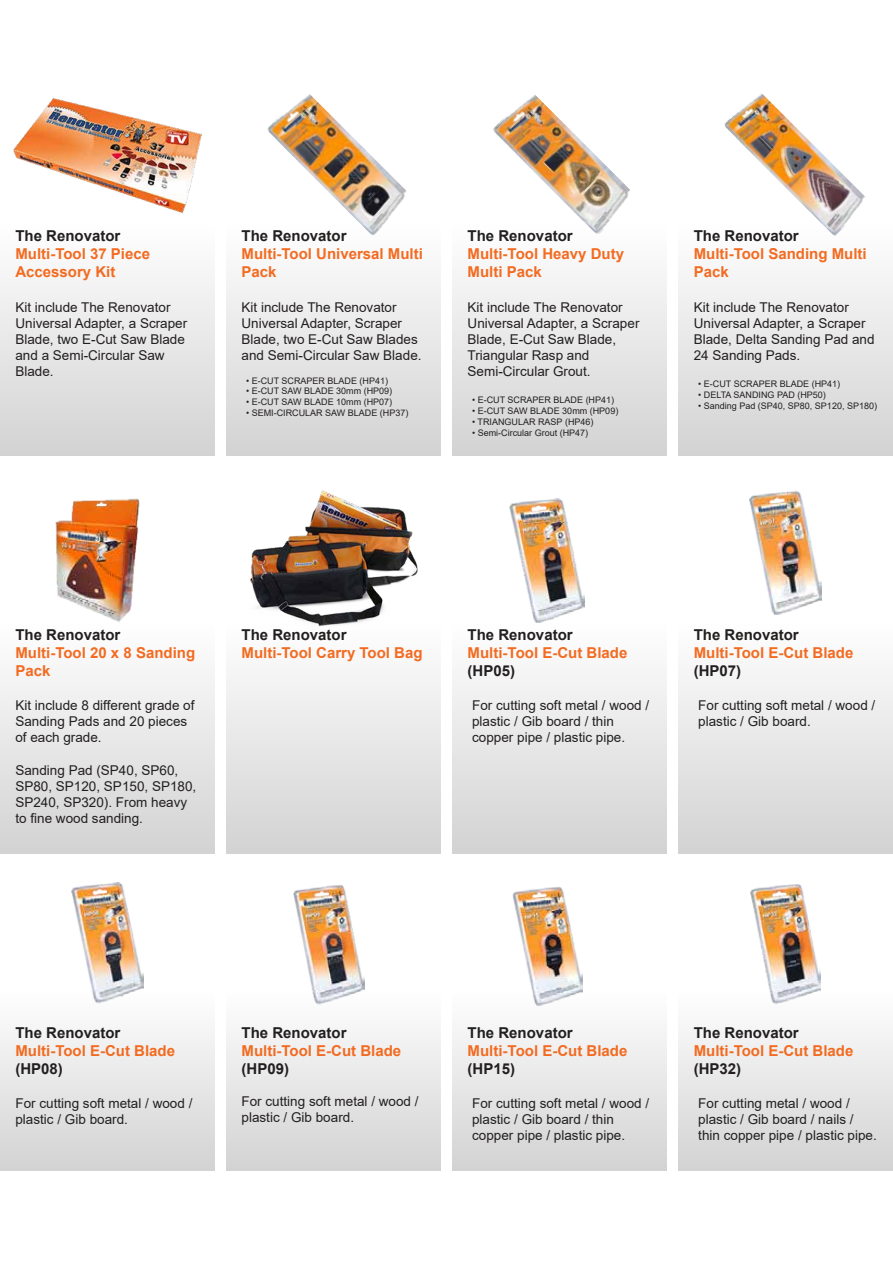
<style>
.page{position:relative;width:893px;height:1263px;background:#fff}
.page>*{position:absolute;margin:0;border:0;box-sizing:border-box;transform-origin:0 0}
.t1{font:700 15px/18px "Arial";color:#f26b21}
.t2{font:700 15px "Arial";color:#221f1f}
.t3{font:700 15px "Arial";color:#231f20}
.t4{font:13.5px/16.2px "Arial";color:#221f1f}
.t5{font:9px "Arial";color:#221f1f}
</style>
<div class="page">
<div style="left:0;top:87px;width:215px;height:368px;background:linear-gradient(to bottom,#fff,#d9d9d9)"></div>
<img style="left:12px;top:97px;width:191px;height:118px">
<div style="left:226px;top:87px;width:215px;height:368px;background:linear-gradient(to bottom,#fff,#d9d9d9)"></div>
<div style="left:452px;top:87px;width:215px;height:368px;background:linear-gradient(to bottom,#fff,#d9d9d9)"></div>
<div style="left:678px;top:87px;width:215px;height:368px;background:linear-gradient(to bottom,#fff,#d9d9d9)"></div>
<div style="left:0;top:485px;width:215px;height:368px;background:linear-gradient(to bottom,#fff,#d9d9d9)"></div>
<div style="left:226px;top:485px;width:215px;height:368px;background:linear-gradient(to bottom,#fff,#d9d9d9)"></div>
<div style="left:452px;top:485px;width:215px;height:368px;background:linear-gradient(to bottom,#fff,#d9d9d9)"></div>
<div style="left:678px;top:485px;width:215px;height:368px;background:linear-gradient(to bottom,#fff,#d9d9d9)"></div>
<img style="left:266px;top:90px;width:146px;height:146px">
<img style="left:53px;top:495px;width:92px;height:128px">
<img style="left:248px;top:490px;width:171px;height:136px">
<img style="left:492px;top:91px;width:145px;height:145px">
<img style="left:510px;top:498px;width:75px;height:125px">
<img style="left:749px;top:490px;width:73px;height:125px">
<div style="left:0;top:883px;width:215px;height:287px;background:linear-gradient(to bottom,#fff,#d9d9d9)"></div>
<div style="left:226px;top:883px;width:215px;height:287px;background:linear-gradient(to bottom,#fff,#d9d9d9)"></div>
<div style="left:452px;top:883px;width:215px;height:287px;background:linear-gradient(to bottom,#fff,#d9d9d9)"></div>
<div style="left:678px;top:883px;width:215px;height:287px;background:linear-gradient(to bottom,#fff,#d9d9d9)"></div>
<img style="left:71px;top:883px;width:72px;height:121px">
<img style="left:294px;top:883px;width:70px;height:121px">
<img style="left:512px;top:884px;width:70px;height:122px">
<img style="left:751px;top:883px;width:69px;height:121px">
<img style="left:723px;top:90px;width:147px;height:146px">
<p class="t2" style="left:15px;top:226px;width:107px">The Renovator</p>
<p class="t1" style="left:15px;top:245px;width:136px">Multi-Tool 37 Piece<br>Accessory Kit</p>
<p class="t4" style="left:15px;top:299px;width:173px">Kit include The Renovator<br>Universal Adapter, a Scraper<br>Blade, two E-Cut Saw Blade and a Semi-Circular Saw<br>Blade.</p>
<p class="t2" style="left:242px;top:226px;width:107px">The Renovator</p>
<p class="t1" style="left:242px;top:245px;width:183px">Multi-Tool Universal Multi<br>Pack</p>
<p class="t4" style="left:242px;top:299px;width:182px">Kit include The Renovator<br>Universal Adapter, Scraper<br>Blade, two E-Cut Saw Blades and Semi-Circular Saw Blade.</p>
<p class="t5" style="left:246px;top:374px;width:144px">• E-CUT SCRAPER BLADE (HP41)</p>
<p class="t5" style="left:246px;top:385px;width:148px">• E-CUT SAW BLADE 30mm (HP09)</p>
<p class="t5" style="left:246px;top:396px;width:148px">• E-CUT SAW BLADE 10mm (HP07)</p>
<p class="t5" style="left:246px;top:407px;width:164px">• SEMI-CIRCULAR SAW BLADE (HP37)</p>
<p class="t2" style="left:468px;top:226px;width:107px">The Renovator</p>
<p class="t1" style="left:468px;top:245px;width:158px">Multi-Tool Heavy Duty<br>Multi Pack</p>
<p class="t4" style="left:468px;top:299px;width:173px">Kit include The Renovator<br>Universal Adapter, a Scraper<br>Blade, E-Cut Saw Blade,<br>Triangular Rasp and<br>Semi-Circular Grout.</p>
<p class="t5" style="left:472px;top:394px;width:144px">• E-CUT SCRAPER BLADE (HP41)</p>
<p class="t5" style="left:472px;top:405px;width:148px">• E-CUT SAW BLADE 30mm (HP09)</p>
<p class="t5" style="left:472px;top:416px;width:123px">• TRIANGULAR RASP (HP46)</p>
<p class="t5" style="left:472px;top:426px;width:118px">• Semi-Circular Grout (HP47)</p>
<p class="t2" style="left:694px;top:226px;width:107px">The Renovator</p>
<p class="t1" style="left:694px;top:245px;width:175px">Multi-Tool Sanding Multi<br>Pack</p>
<p class="t4" style="left:694px;top:299px;width:182px">Kit include The Renovator<br>Universal Adapter, a Scraper<br>Blade, Delta Sanding Pad and<br>24 Sanding Pads.</p>
<p class="t5" style="left:698px;top:378px;width:144px">• E-CUT SCRAPER BLADE (HP41)</p>
<p class="t5" style="left:698px;top:389px;width:129px">• DELTA SANDING PAD (HP50)</p>
<p class="t5" style="left:698px;top:399px;width:180px">• Sanding Pad (SP40, SP80, SP120, SP180)</p>
<p class="t2" style="left:15px;top:624px;width:107px">The Renovator</p>
<p class="t1" style="left:15px;top:643px;width:181px">Multi-Tool 20 x 8 Sanding<br>Pack</p>
<p class="t4" style="left:15px;top:697px;width:181px">Kit include 8 different grade of<br>Sanding Pads and 20 pieces of each grade.</p>
<p class="t4" style="left:15px;top:762px;width:182px">Sanding Pad (SP40, SP60,<br>SP80, SP120, SP150, SP180,<br>SP240, SP320). From heavy to fine wood sanding.</p>
<p class="t2" style="left:242px;top:624px;width:107px">The Renovator</p>
<p class="t1" style="left:242px;top:643px;width:183px">Multi-Tool Carry Tool Bag</p>
<p class="t2" style="left:468px;top:624px;width:107px">The Renovator</p>
<p class="t1" style="left:468px;top:643px;width:161px">Multi-Tool E-Cut Blade</p>
<p class="t3" style="left:468px;top:660px;width:49px">(HP05)</p>
<p class="t4" style="left:472px;top:697px;width:179px">For cutting soft metal / wood / plastic / Gib board / thin copper pipe / plastic pipe.</p>
<p class="t2" style="left:694px;top:624px;width:107px">The Renovator</p>
<p class="t1" style="left:694px;top:643px;width:161px">Multi-Tool E-Cut Blade</p>
<p class="t3" style="left:694px;top:660px;width:49px">(HP07)</p>
<p class="t4" style="left:698px;top:697px;width:179px">For cutting soft metal / wood / plastic / Gib board.</p>
<p class="t2" style="left:15px;top:1022px;width:107px">The Renovator</p>
<p class="t1" style="left:15px;top:1041px;width:161px">Multi-Tool E-Cut Blade</p>
<p class="t3" style="left:15px;top:1058px;width:49px">(HP08)</p>
<p class="t4" style="left:15px;top:1095px;width:179px">For cutting soft metal / wood / plastic / Gib board.</p>
<p class="t2" style="left:242px;top:1022px;width:107px">The Renovator</p>
<p class="t1" style="left:242px;top:1041px;width:161px">Multi-Tool E-Cut Blade</p>
<p class="t3" style="left:242px;top:1058px;width:49px">(HP09)</p>
<p class="t4" style="left:242px;top:1093px;width:179px">For cutting soft metal / wood / plastic / Gib board.</p>
<p class="t2" style="left:468px;top:1022px;width:107px">The Renovator</p>
<p class="t1" style="left:468px;top:1041px;width:161px">Multi-Tool E-Cut Blade</p>
<p class="t3" style="left:468px;top:1058px;width:49px">(HP15)</p>
<p class="t4" style="left:472px;top:1095px;width:179px">For cutting soft metal / wood / plastic / Gib board / thin copper pipe / plastic pipe.</p>
<p class="t2" style="left:694px;top:1022px;width:107px">The Renovator</p>
<p class="t1" style="left:694px;top:1041px;width:161px">Multi-Tool E-Cut Blade</p>
<p class="t3" style="left:694px;top:1058px;width:49px">(HP32)</p>
<p class="t4" style="left:698px;top:1095px;width:180px">For cutting metal / wood / plastic / Gib board / nails / thin copper pipe / plastic pipe.</p>
</div>
